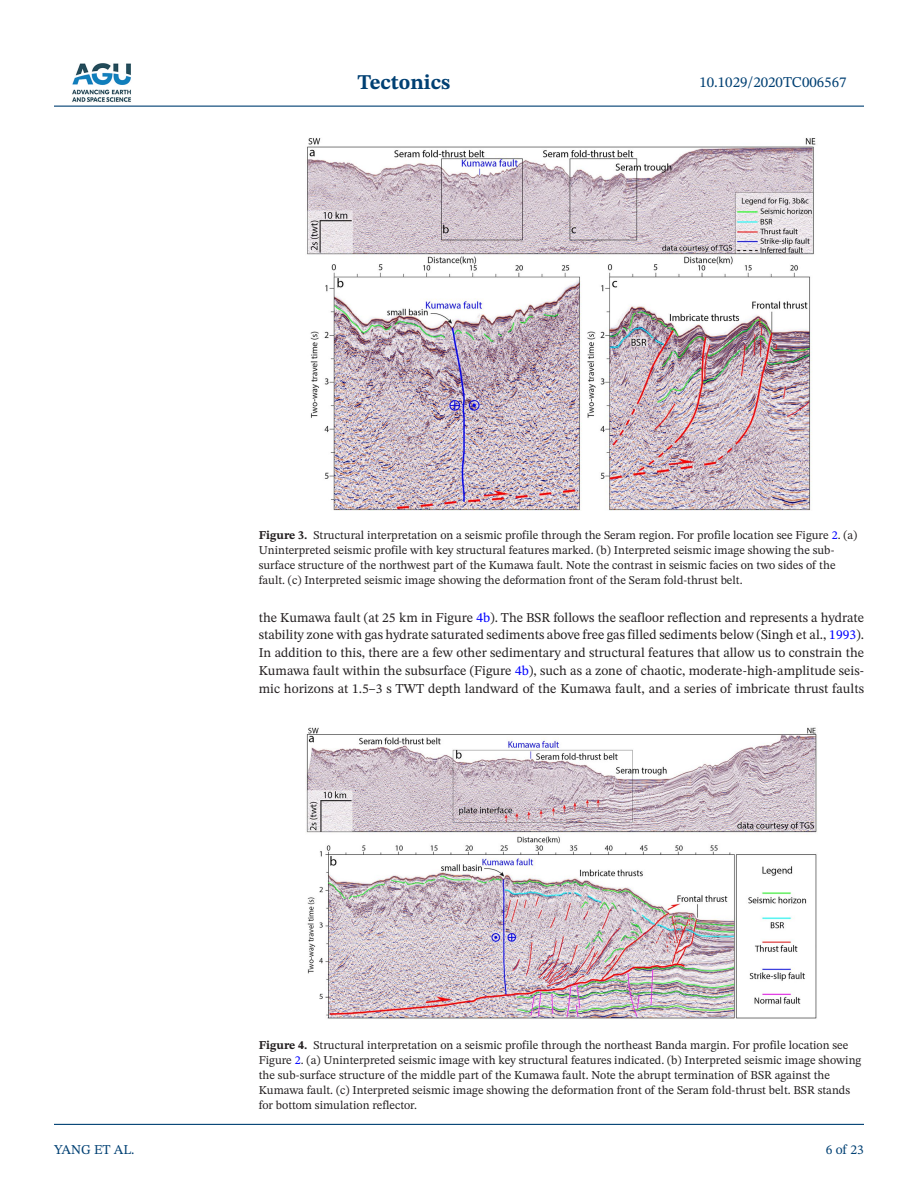
<style>
.page{position:relative;width:918px;height:1188px;background:#fff}
.page>*{position:absolute;margin:0;border:0;box-sizing:border-box;transform-origin:0 0}
.t1{font:700 21px "STIX Two Text";color:#004073}
.t2{font:15px "STIX Two Text";color:#004073}
.t3{font:13.5px/18px "STIX Two Text";color:#231f20;text-align:justify}
.t4{font:13.5px "STIX Two Text";color:#004073}
.t5{font:12px/15px "STIX Two Text";color:#231f20}
.s1{font-weight:700}
.s2{color:#00f}
</style>
<div class="page">
<hr style="left:54px;top:106px;width:810px;height:1px;background:#004073">
<hr style="left:54px;top:1124px;width:810px;height:1px;background:#004073">
<img style="left:72px;top:63px;width:59px;height:39px">
<img style="left:307px;top:138px;width:509px;height:373px">
<img style="left:305px;top:727px;width:513px;height:293px">
<h1 class="t1" style="left:357px;top:67px;width:95px">Tectonics</h1>
<p class="t2" style="left:699px;top:72px;width:149px">10.1029/2020TC006567</p>
<p class="t5" style="left:259px;top:528px;width:600px"><span class="s1">Figure 3.</span> Structural interpretation on a seismic profile through the Seram region. For profile location see Figure <span class="s2">2</span>. (a)<br>Uninterpreted seismic profile with key structural features marked. (b) Interpreted seismic image showing the sub&shy;surface structure of the northwest part of the Kumawa fault. Note the contrast in seismic facies on two sides of the fault. (c) Interpreted seismic image showing the deformation front of the Seram fold-thrust belt.</p>
<p class="t3" style="left:259px;top:608px;width:607px">the Kumawa fault (at 25 km in Figure <span class="s2">4b</span>). The BSR follows the seafloor reflection and represents a hydrate stability zone with gas hydrate saturated sediments above free gas filled sediments below (Singh et al., <span class="s2">1993</span>).<br>In addition to this, there are a few other sedimentary and structural features that allow us to constrain the Kumawa fault within the subsurface (Figure <span class="s2">4b</span>), such as a zone of chaotic, moderate-high-amplitude seis&shy;mic horizons at 1.5–3 s TWT depth landward of the Kumawa fault, and a series of imbricate thrust faults</p>
<p class="t4" style="left:54px;top:1140px;width:82px">YANG ET AL.</p>
<p class="t5" style="left:259px;top:1038px;width:604px"><span class="s1">Figure 4.</span> Structural interpretation on a seismic profile through the northeast Banda margin. For profile location see Figure <span class="s2">2</span>. (a) Uninterpreted seismic image with key structural features indicated. (b) Interpreted seismic image showing the sub-surface structure of the middle part of the Kumawa fault. Note the abrupt termination of BSR against the Kumawa fault. (c) Interpreted seismic image showing the deformation front of the Seram fold-thrust belt. BSR stands for bottom simulation reflector.</p>
<p class="t4" style="left:826px;top:1140px;width:40px">6 of 23</p>
</div>
